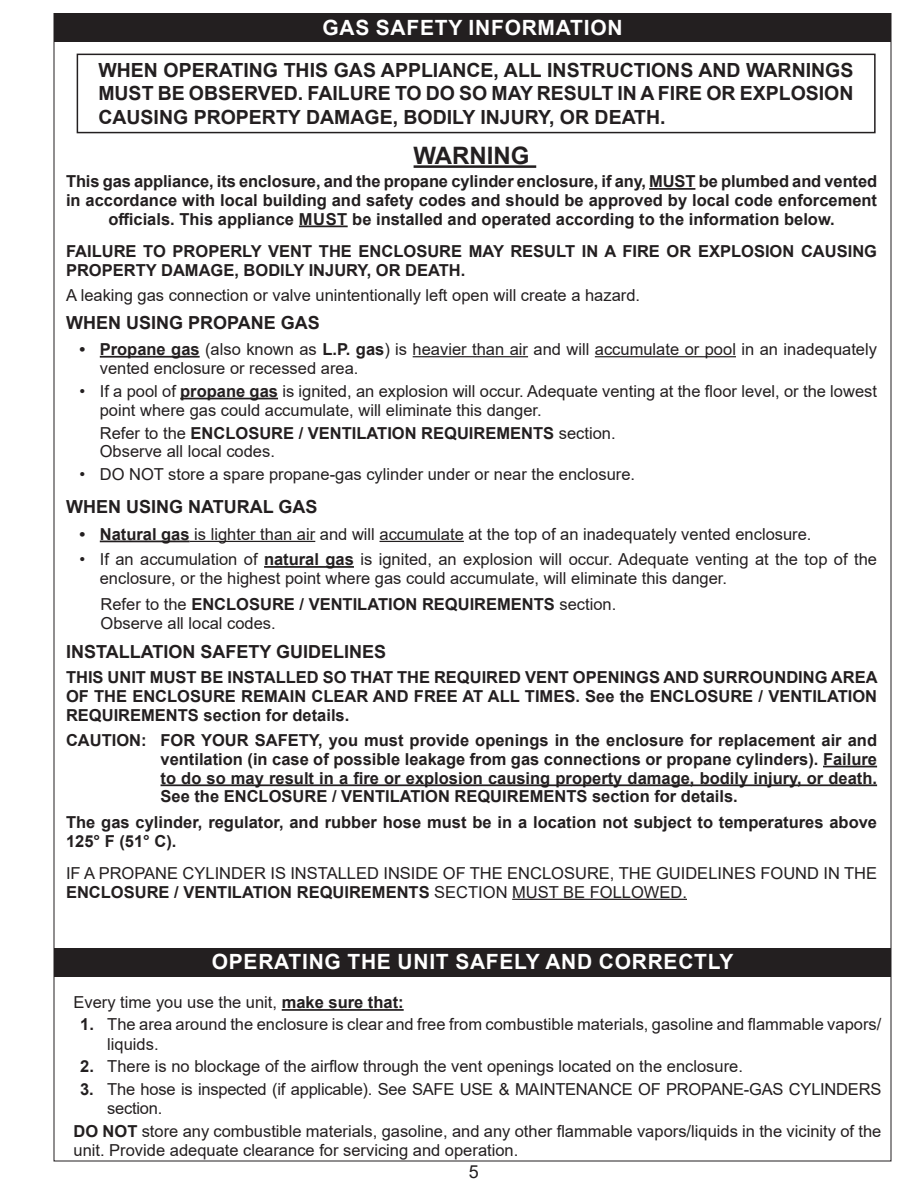
<style>
.page{position:relative;width:918px;height:1188px;background:#fff}
.page>*{position:absolute;margin:0;border:0;box-sizing:border-box;transform-origin:0 0}
.t1{font:700 24px "Arial";color:#231f20}
.t2{font:700 21px "Arial";letter-spacing:.035em;color:#fff}
.t3{font:700 19.5px/23.4px "Arial";color:#231f20;text-align:justify}
.t4{font:700 18px "Arial";color:#231f20}
.t5{font:18px "Arial";color:#231f20}
.t6{font:16.5px/18.8px "Arial";color:#231f20}
.t7{font:700 16.5px/18.8px "Arial";color:#231f20}
.s1{font-weight:700}
</style>
<div class="page">
<hr style="left:414px;top:165px;width:122px;height:3px;background:#231f20">
<hr style="left:649px;top:188px;width:46px;height:2px;background:#231f20">
<hr style="left:299px;top:226px;width:49px;height:1px;background:#231f20">
<hr style="left:100px;top:356px;width:100px;height:2px;background:#231f20">
<hr style="left:413px;top:356px;width:115px;height:1px;background:#231f20">
<hr style="left:595px;top:356px;width:141px;height:1px;background:#231f20">
<hr style="left:180px;top:398px;width:98px;height:1px;background:#231f20">
<hr style="left:100px;top:541px;width:90px;height:1px;background:#231f20">
<hr style="left:190px;top:541px;width:125px;height:1px;background:#231f20">
<hr style="left:380px;top:541px;width:84px;height:1px;background:#231f20">
<hr style="left:264px;top:566px;width:90px;height:2px;background:#231f20">
<hr style="left:823px;top:766px;width:54px;height:1px;background:#231f20">
<hr style="left:161px;top:784px;width:716px;height:2px;background:#231f20">
<hr style="left:512px;top:899px;width:175px;height:1px;background:#231f20">
<div style="left:77px;top:54px;width:799px;height:79px;border:2px solid #231f20"></div>
<hr style="left:282px;top:1009px;width:122px;height:2px;background:#231f20">
<div style="left:54px;top:14px;width:837px;height:28px;background:#231f20"></div>
<div style="left:54px;top:948px;width:837px;height:29px;background:#231f20"></div>
<p class="t2" style="left:322px;top:13px;width:302px">GAS SAFETY INFORMATION</p>
<p class="t3" style="left:98px;top:58px;width:757px">WHEN OPERATING THIS GAS APPLIANCE, ALL INSTRUCTIONS AND WARNINGS MUST BE OBSERVED. FAILURE TO DO SO MAY RESULT IN A FIRE OR EXPLOSION CAUSING PROPERTY DAMAGE, BODILY INJURY, OR DEATH.</p>
<h1 class="t1" style="left:414px;top:139px;width:117px">WARNING</h1>
<p class="t7" style="left:66px;top:172px;width:813px;text-align:center">This gas appliance, its enclosure, and the propane cylinder enclosure, if any, MUST be plumbed and vented in accordance with local building and safety codes and should be approved by local code enforcement officials. This appliance MUST be installed and operated according to the information below.</p>
<p class="t7" style="left:66px;top:242px;width:813px">FAILURE TO PROPERLY VENT THE ENCLOSURE MAY RESULT IN A FIRE OR EXPLOSION CAUSING<br>PROPERTY DAMAGE, BODILY INJURY, OR DEATH.</p>
<p class="t6" style="left:66px;top:286px;width:576px">A leaking gas connection or valve unintentionally left open will create a hazard.</p>
<p class="t4" style="left:66px;top:310px;width:255px">WHEN USING PROPANE GAS</p>
<p class="t6" style="left:100px;top:340px;width:779px;text-indent:-20px"><span class="s1">• Propane gas</span> (also known as <span class="s1">L.P. gas</span>) is heavier than air and will accumulate or pool in an inadequately vented enclosure or recessed area.</p>
<p class="t6" style="left:100px;top:382px;width:779px;text-indent:-20px">• If a pool of <span class="s1">propane gas</span> is ignited, an explosion will occur. Adequate venting at the floor level, or the lowest point where gas could accumulate, will eliminate this danger.</p>
<p class="t6" style="left:100px;top:423px;width:517px">Refer to the <span class="s1">ENCLOSURE / VENTILATION REQUIREMENTS</span> section.<br>Observe all local codes.</p>
<p class="t6" style="left:80px;top:465px;width:557px">• DO NOT store a spare propane-gas cylinder under or near the enclosure.</p>
<p class="t4" style="left:66px;top:494px;width:253px">WHEN USING NATURAL GAS</p>
<p class="t6" style="left:80px;top:524px;width:733px"><span class="s1">• Natural gas</span> is lighter than air and will accumulate at the top of an inadequately vented enclosure.</p>
<p class="t6" style="left:100px;top:550px;width:779px;text-indent:-20px">• If an accumulation of <span class="s1">natural gas</span> is ignited, an explosion will occur. Adequate venting at the top of the enclosure, or the highest point where gas could accumulate, will eliminate this danger.</p>
<p class="t6" style="left:101px;top:595px;width:517px">Refer to the <span class="s1">ENCLOSURE / VENTILATION REQUIREMENTS</span> section.<br>Observe all local codes.</p>
<p class="t4" style="left:66px;top:639px;width:322px">INSTALLATION SAFETY GUIDELINES</p>
<p class="t7" style="left:66px;top:668px;width:813px;text-align:justify">THIS UNIT MUST BE INSTALLED SO THAT THE REQUIRED VENT OPENINGS AND SURROUNDING AREA OF THE ENCLOSURE REMAIN CLEAR AND FREE AT ALL TIMES. See the ENCLOSURE / VENTILATION REQUIREMENTS section for details.</p>
<p class="t7" style="left:161px;top:731px;width:718px;text-align:justify;text-indent:-94px">CAUTION: FOR YOUR SAFETY, you must provide openings in the enclosure for replacement air and ventilation (in case of possible leakage from gas connections or propane cylinders). Failure to do so may result in a fire or explosion causing property damage, bodily injury, or death.<br>See the ENCLOSURE / VENTILATION REQUIREMENTS section for details.</p>
<p class="t7" style="left:66px;top:813px;width:813px">The gas cylinder, regulator, and rubber hose must be in a location not subject to temperatures above<br>125° F (51° C).</p>
<p class="t6" style="left:66px;top:864px;width:813px">IF A PROPANE CYLINDER IS INSTALLED INSIDE OF THE ENCLOSURE, THE GUIDELINES FOUND IN THE<br><span class="s1">ENCLOSURE / VENTILATION REQUIREMENTS</span> SECTION MUST BE FOLLOWED.</p>
<p class="t2" style="left:212px;top:947px;width:523px">OPERATING THE UNIT SAFELY AND CORRECTLY</p>
<p class="t6" style="left:74px;top:993px;width:332px">Every time you use the unit, <span class="s1">make sure that:</span></p>
<p class="t6" style="left:107px;top:1015px;width:776px;line-height:19.8px;text-indent:-27px"><span class="s1">1.</span> The area around the enclosure is clear and free from combustible materials, gasoline and flammable vapors/ liquids.</p>
<p class="t6" style="left:80px;top:1057px;width:664px"><span class="s1">2.</span> There is no blockage of the airflow through the vent openings located on the enclosure.</p>
<p class="t6" style="left:107px;top:1079px;width:776px;line-height:19.8px;text-indent:-27px"><span class="s1">3.</span> The hose is inspected (if applicable). See SAFE USE &amp; MAINTENANCE OF PROPANE-GAS CYLINDERS section.</p>
<p class="t6" style="left:74px;top:1121px;width:809px;line-height:19.8px"><span class="s1">DO NOT</span> store any combustible materials, gasoline, and any other flammable vapors/liquids in the vicinity of the unit. Provide adequate clearance for servicing and operation.</p>
<p class="t5" style="left:469px;top:1160px;width:12px">5</p>
</div>
